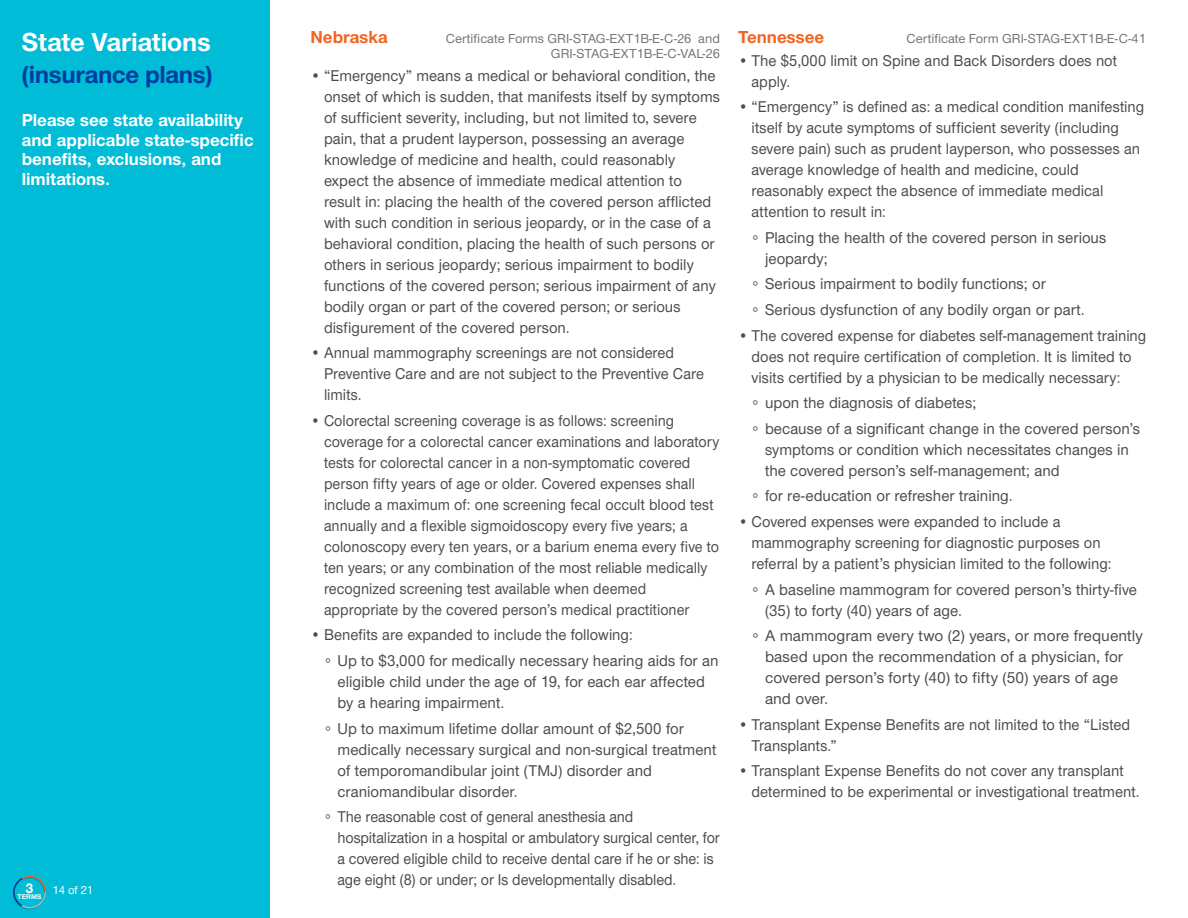
<style>
.page{position:relative;width:1188px;height:918px;background:#fff}
.page>*{position:absolute;margin:0;border:0;box-sizing:border-box;transform-origin:0 0}
.t1{font:700 27px "UHC Sans";color:#fff}
.t2{font:700 25.5px "UHC Sans";letter-spacing:-.01em;color:#003da1}
.t3{font:700 18px/19.5px "UHC Sans";color:#fff}
.t4{font:700 18px "UHC Sans";color:#f36421}
.t5{font:500 16.2px/21px "UHC Sans";color:#4b4c4d;scale:.95 1}
.t6{font:500 16.2px/21px "UHC Sans";color:#4b4c4d}
.t7{font:500 16.2px/21px "UHC Sans";color:#4b4c4d;scale:.93 1}
.t8{font:500 16.2px/21px "UHC Sans";color:#4b4c4d;scale:.96 1}
.t9{font:500 16.2px/21px "UHC Sans";color:#4b4c4d;scale:.94 1}
.t10{font:700 14.1px "UHC Sans";color:#fff}
.t11{font:500 13.5px/15px "UHC Sans";color:#747777;text-align:right}
.t12{font:500 12px "UHC Sans";color:#fff}
</style>
<div class="page">
<div style="left:0;top:0;width:270px;height:918px;background:#00bcd6"></div>
<div style="left:13px;top:877px;width:32px;height:33px;border:2px solid #e1e2e2;border-radius:50%"></div>
<div style="left:13px;top:876px;width:33px;height:33px;border:2px solid #cacccc;border-radius:50%"></div>
<svg style="left:13px;top:876px;width:33px;height:32px"></svg>
<h1 class="t1" style="left:22px;top:24px;width:191px">State Variations</h1>
<h2 class="t2" style="left:22px;top:57px;width:192px">(insurance plans)</h2>
<p class="t3" style="left:22px;top:110px;width:233px">Please see state availability and applicable state-specific benefits, exclusions, and limitations.</p>
<p class="t10" style="left:26px;top:878px;width:10px">3</p>
<p class="t12" style="left:18px;top:882px;width:77px"><sub>TERMS</sub> 14 of 21</p>
<p class="t4" style="left:310px;top:25px;width:79px">Nebraska</p>
<p class="t11" style="left:446px;top:30px;width:276px">Certificate Forms GRI-STAG-EXT1B-E-C-26 and<br>GRI-STAG-EXT1B-E-C-VAL-26</p>
<p class="t8" style="left:324px;top:64px;width:414px;text-indent:-14px">• “Emergency” means a medical or behavioral condition, the onset of which is sudden, that manifests itself by symptoms of sufficient severity, including, but not limited to, severe pain, that a prudent layperson, possessing an average knowledge of medicine and health, could reasonably expect the absence of immediate medical attention to result in: placing the health of the covered person afflicted with such condition in serious jeopardy, or in the case of a behavioral condition, placing the health of such persons or others in serious jeopardy; serious impairment to bodily functions of the covered person; serious impairment of any bodily organ or part of the covered person; or serious disfigurement of the covered person.</p>
<p class="t9" style="left:324px;top:342px;width:406px;text-indent:-14px">• Annual mammography screenings are not considered<br>Preventive Care and are not subject to the Preventive Care limits.</p>
<p class="t7" style="left:324px;top:409px;width:426px;text-indent:-14px">• Colorectal screening coverage is as follows: screening coverage for a colorectal cancer examinations and laboratory tests for colorectal cancer in a non-symptomatic covered person fifty years of age or older. Covered expenses shall include a maximum of: one screening fecal occult blood test annually and a flexible sigmoidoscopy every five years; a colonoscopy every ten years, or a barium enema every five to ten years; or any combination of the most reliable medically recognized screening test available when deemed appropriate by the covered person’s medical practitioner</p>
<p class="t5" style="left:324px;top:622px;width:417px;line-height:25.7px;text-indent:-14px">• Benefits are expanded to include the following:<br>∘ Up to $3,000 for medically necessary hearing aids for an</p>
<p class="t6" style="left:338px;top:670px;width:369px">eligible child under the age of 19, for each ear affected by a hearing impairment.</p>
<p class="t6" style="left:338px;top:717px;width:381px;text-indent:-14px">∘ Up to maximum lifetime dollar amount of $2,500 for medically necessary surgical and non-surgical treatment of temporomandibular joint (TMJ) disorder and craniomandibular disorder.</p>
<p class="t7" style="left:338px;top:806px;width:413px;text-indent:-14px">∘ The reasonable cost of general anesthesia and hospitalization in a hospital or ambulatory surgical center, for a covered eligible child to receive dental care if he or she: is age eight (8) or under; or Is developmentally disabled.</p>
<p class="t4" style="left:738px;top:25px;width:88px">Tennessee</p>
<p class="t11" style="left:907px;top:30px;width:241px">Certificate Form GRI-STAG-EXT1B-E-C-41</p>
<p class="t5" style="left:752px;top:49px;width:386px;text-indent:-14px">• The $5,000 limit on Spine and Back Disorders does not apply.</p>
<p class="t5" style="left:752px;top:96px;width:415px;text-indent:-14px">• “Emergency” is defined as: a medical condition manifesting itself by acute symptoms of sufficient severity (including severe pain) such as prudent layperson, who possesses an average knowledge of health and medicine, could reasonably expect the absence of immediate medical attention to result in:</p>
<p class="t6" style="left:765px;top:226px;width:343px;text-indent:-14px">∘ Placing the health of the covered person in serious jeopardy;</p>
<p class="t6" style="left:752px;top:271px;width:335px;line-height:25.7px">∘ Serious impairment to bodily functions; or<br>∘ Serious dysfunction of any bodily organ or part.</p>
<p class="t5" style="left:752px;top:324px;width:417px;text-indent:-14px">• The covered expense for diabetes self-management training does not require certification of completion. It is limited to visits certified by a physician to be medically necessary:</p>
<p class="t6" style="left:752px;top:389px;width:390px;line-height:25.7px">∘ upon the diagnosis of diabetes;<br>∘ because of a significant change in the covered person’s</p>
<p class="t6" style="left:765px;top:438px;width:365px">symptoms or condition which necessitates changes in the covered person’s self-management; and</p>
<p class="t6" style="left:752px;top:485px;width:263px">∘ for re-education or refresher training.</p>
<p class="t5" style="left:752px;top:510px;width:381px;text-indent:-14px">• Covered expenses were expanded to include a mammography screening for diagnostic purposes on referral by a patient’s physician limited to the following:</p>
<p class="t6" style="left:765px;top:578px;width:374px;text-indent:-14px">∘ A baseline mammogram for covered person’s thirty-five (35) to forty (40) years of age.</p>
<p class="t6" style="left:765px;top:625px;width:379px;text-indent:-14px">∘ A mammogram every two (2) years, or more frequently based upon the recommendation of a physician, for covered person’s forty (40) to fifty (50) years of age and over.</p>
<p class="t5" style="left:752px;top:713px;width:400px;text-indent:-14px">• Transplant Expense Benefits are not limited to the “Listed<br>Transplants.”</p>
<p class="t5" style="left:752px;top:760px;width:410px;text-indent:-14px">• Transplant Expense Benefits do not cover any transplant determined to be experimental or investigational treatment.</p>
</div>
